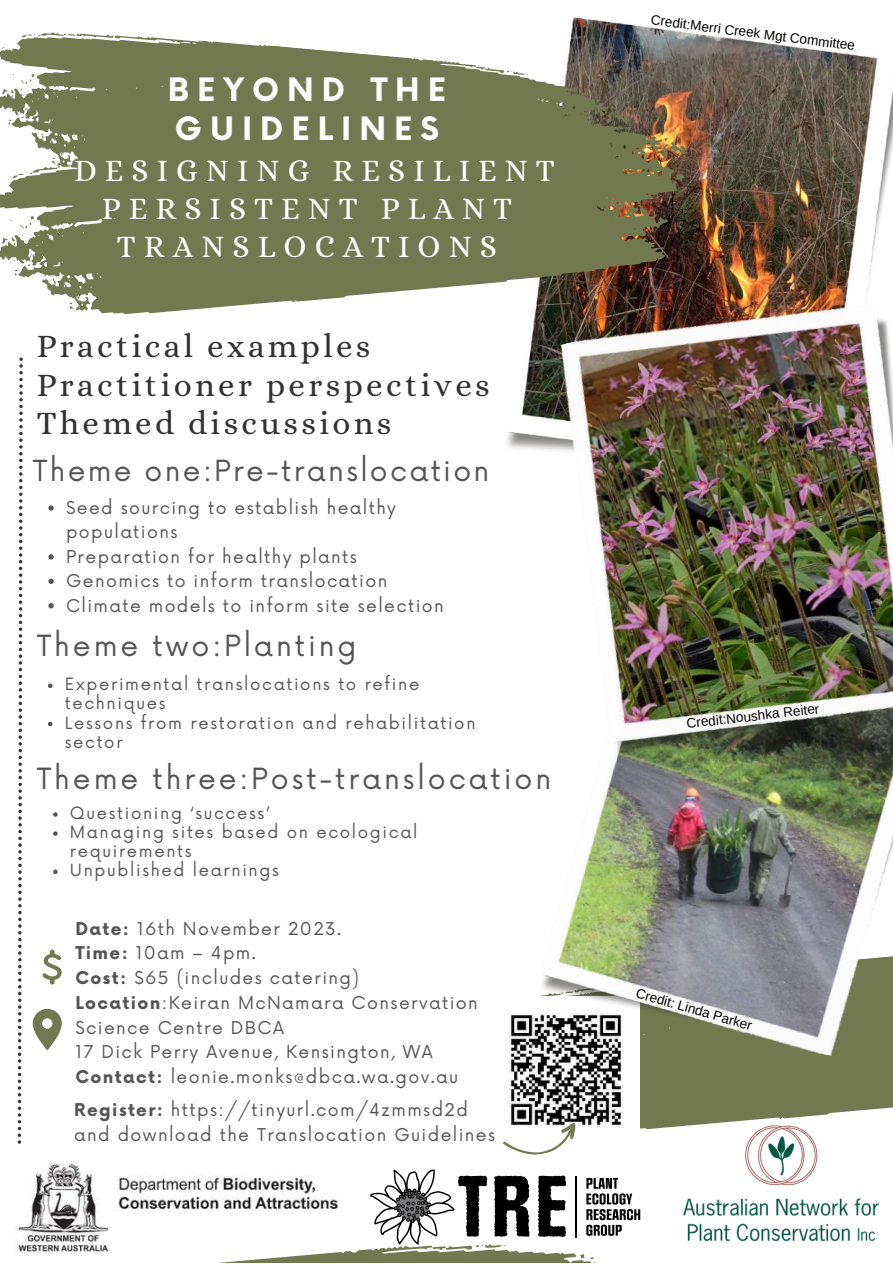
<style>
.page{position:relative;width:893px;height:1264px;background:#fff}
.page>*{position:absolute;margin:0;border:0;box-sizing:border-box;transform-origin:0 0}
.t1{font:33px/38.2px "Alice";letter-spacing:.1em;color:#323232}
.t2{font:31.35px/38.2px "Alice";letter-spacing:.255em;color:#fff;text-align:center}
.t3{font:700 31.35px/39.3px "Now";letter-spacing:.255em;color:#fff}
.t4{font:28.5px "Now";letter-spacing:.1em;color:#545454}
.t5{font:28.35px "Now";letter-spacing:.08em;color:#545454}
.t6{font:17.25px/24.8px "Now";letter-spacing:.08em;color:#545454}
.t7{font:16.5px/19px "Now";letter-spacing:.1em;color:#545454}
.t8{font:13.5px "Arimo";color:#000}
.s1{font-weight:700}
</style>
<div class="page">
<svg style="left:18px;top:357px;width:5px;height:786px"></svg>
<img style="left:507px;top:17px;width:385px;height:431px">
<div style="left:640px;top:1064px;width:252px;height:65px;background:#727951"></div>
<img style="left:505px;top:1014px;width:118px;height:113px">
<img style="left:534px;top:781px;width:358px;height:283px">
<img style="left:511px;top:264px;width:381px;height:517px">
<svg style="left:0;top:36px;width:614px;height:84px;fill:#727951"></svg>
<svg style="left:579px;top:90px;width:9px;height:5px"></svg>
<svg style="left:1px;top:89px;width:14px;height:8px"></svg>
<svg style="left:476px;top:67px;width:52px;height:8px"></svg>
<svg style="left:22px;top:32px;width:92px;height:6px"></svg>
<svg style="left:21px;top:74px;width:13px;height:22px"></svg>
<svg style="left:33px;top:1008px;width:29px;height:42px"></svg>
<svg style="left:0;top:120px;width:676px;height:194px;background:#7e815f"></svg>
<svg style="left:594px;top:106px;width:43px;height:42px;background:#6a694c"></svg>
<svg style="left:53px;top:278px;width:3px;height:6px"></svg>
<svg style="left:15px;top:269px;width:3px;height:7px"></svg>
<svg style="left:510px;top:119px;width:58px;height:5px"></svg>
<svg style="left:13px;top:153px;width:99px;height:25px"></svg>
<svg style="left:647px;top:138px;width:39px;height:19px"></svg>
<svg style="left:675px;top:170px;width:9px;height:12px"></svg>
<svg style="left:1px;top:216px;width:33px;height:29px"></svg>
<svg style="left:69px;top:296px;width:11px;height:14px"></svg>
<svg style="left:43px;top:949px;width:19px;height:35px"></svg>
<img style="left:669px;top:1111px;width:222px;height:131px">
<svg style="left:15px;top:1169px;width:626px;height:93px"></svg>
<svg style="left:503px;top:1113px;width:78px;height:41px"></svg>
<svg style="left:48px;top:505px;width:6px;height:5px"></svg>
<svg style="left:48px;top:554px;width:6px;height:5px"></svg>
<svg style="left:48px;top:578px;width:6px;height:6px"></svg>
<svg style="left:48px;top:603px;width:6px;height:5px"></svg>
<svg style="left:48px;top:683px;width:4px;height:5px"></svg>
<svg style="left:48px;top:721px;width:4px;height:5px"></svg>
<svg style="left:53px;top:812px;width:5px;height:4px"></svg>
<svg style="left:53px;top:831px;width:5px;height:4px"></svg>
<svg style="left:53px;top:869px;width:5px;height:5px"></svg>
<h2 class="t3" style="left:168px;top:69px;width:280px">BEYOND THE<br>GUIDELINES</h2>
<h2 class="t2" style="left:74px;top:153px;width:482px">DESIGNING RESILIENT<br>PERSISTENT PLANT<br>TRANSLOCATIONS</h2>
<h1 class="t1" style="left:37px;top:329px;width:454px">Practical examples<br>Practitioner perspectives<br>Themed discussions</h1>
<h3 class="t5" style="left:33px;top:447px;width:458px">Theme one:Pre-translocation</h3>
<p class="t6" style="left:66px;top:494px;width:379px">Seed sourcing to establish healthy populations<br>Preparation for healthy plants<br>Genomics to inform translocation<br>Climate models to inform site selection</p>
<h3 class="t4" style="left:37px;top:623px;width:321px">Theme two:Planting</h3>
<p class="t7" style="left:65px;top:673px;width:412px">Experimental translocations to refine techniques<br>Lessons from restoration and rehabilitation sector</p>
<h3 class="t4" style="left:37px;top:756px;width:516px">Theme three:Post-translocation</h3>
<p class="t7" style="left:70px;top:802px;width:349px">Questioning ‘success’<br>Managing sites based on ecological requirements<br>Unpublished learnings</p>
<p class="t6" style="left:75px;top:914px;width:404px"><span class="s1">Date:</span> 16th November 2023.<br><span class="s1">Time:</span> 10am – 4pm.<br><span class="s1">Cost:</span> $65 (includes catering)<br><span class="s1">Location</span>:Keiran McNamara Conservation<br>Science Centre DBCA<br>17 Dick Perry Avenue, Kensington, WA<br><span class="s1">Contact:</span> leonie.monks@dbca.wa.gov.au</p>
<p class="t6" style="left:74px;top:1096px;width:422px"><span class="s1">Register:</span> https://tinyurl.com/4zmmsd2d and download the Translocation Guidelines</p>
<p class="t8" style="left:652px;top:11px;width:207px;rotate:7deg">Credit:Merri Creek Mgt Committee</p>
<p class="t8" style="left:685px;top:714px;width:135px;rotate:-6deg">Credit:Noushka Reiter</p>
<p class="t8" style="left:638px;top:984px;width:121px;rotate:16deg">Credit: Linda Parker</p>
</div>
